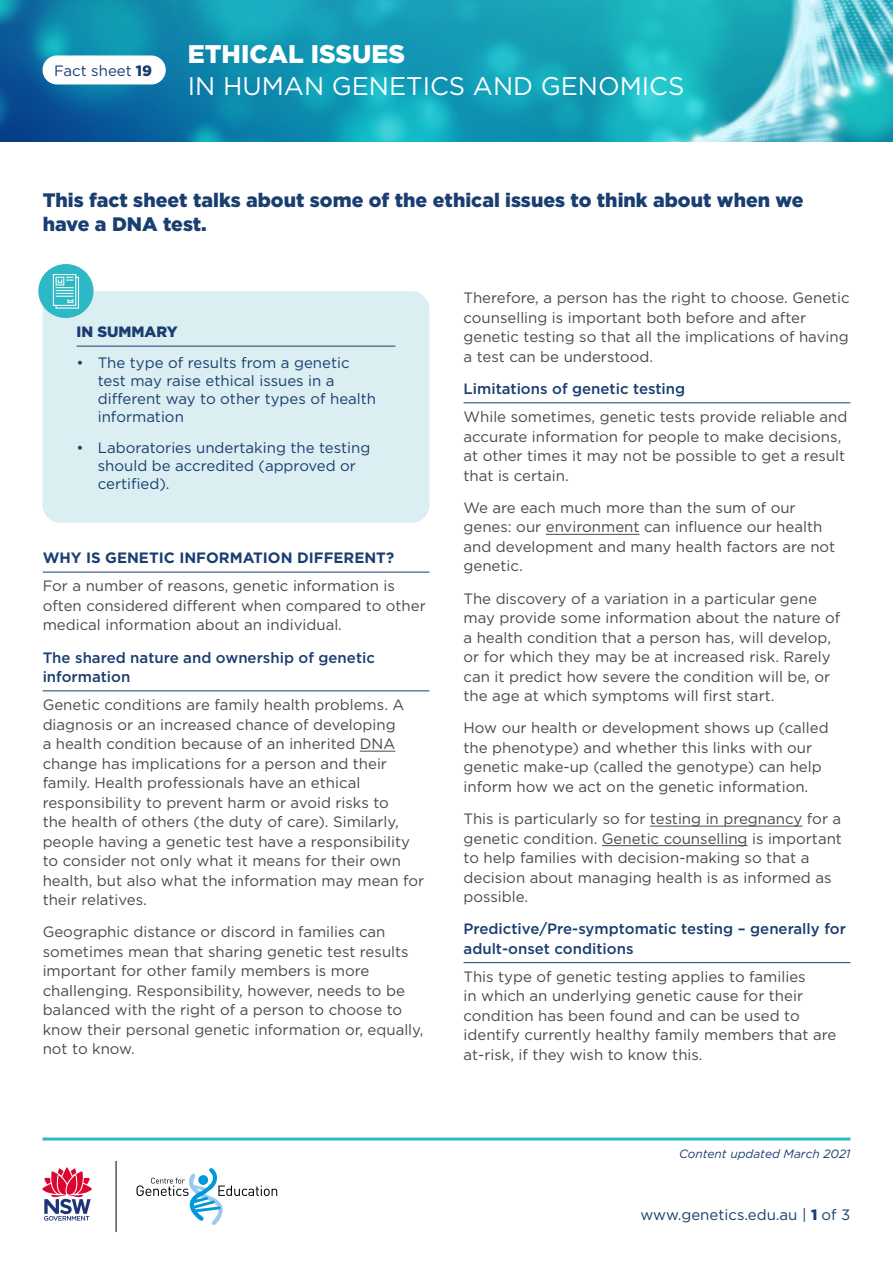
<style>
.page{position:relative;width:893px;height:1263px;background:#fff}
.page>*{position:absolute;margin:0;border:0;box-sizing:border-box;transform-origin:0 0}
.t1{font:25.5px "Gotham";color:#fff}
.t2{font:900 25.5px "Gotham";color:#fff}
.t3{font:900 19.5px/24px "Gotham";color:#1a3e70}
.t4{font:15px/19.5px "Gotham";color:#4a4a49}
.t5{font:15px/18px "Gotham";color:#1a3e70}
.t6{font:500 15px/19.5px "Gotham";color:#1a3e70}
.t7{font:700 15px "Gotham";color:#1a3e70}
.t8{font:900 15px "Gotham";color:#1a3e70}
.t9{font:italic 12px "Gotham";color:#1a3e70}
.s1{font-weight:900}
</style>
<div class="page">
<div style="left:43px;top:291px;width:386px;height:232px;background:#dbeef2;border-radius:18px"></div>
<hr style="left:77px;top:346px;width:318px;height:1px;background:#1a3e70">
<div style="left:38px;top:264px;width:56px;height:54px;background:#2db8c5;border-radius:50%"></div>
<svg style="left:52px;top:274px;width:27px;height:35px"></svg>
<img style="left:0;top:0;width:893px;height:141px">
<div style="left:43px;top:55px;width:123px;height:29px;background:#fff;border-radius:15px"></div>
<svg style="left:137px;top:1168px;width:140px;height:57px"></svg>
<hr style="left:116px;top:1161px;width:1px;height:71px;background:#000">
<hr style="left:43px;top:572px;width:386px;height:1px;background:#1a3e70">
<hr style="left:43px;top:691px;width:386px;height:1px;background:#1a3e70">
<hr style="left:360px;top:751px;width:35px;height:1px;background:#4a4a49">
<hr style="left:464px;top:402px;width:386px;height:1px;background:#1a3e70">
<hr style="left:546px;top:534px;width:93px;height:1px;background:#4a4a49">
<hr style="left:650px;top:826px;width:152px;height:1px;background:#4a4a49">
<hr style="left:602px;top:845px;width:146px;height:1px;background:#4a4a49">
<hr style="left:464px;top:962px;width:386px;height:1px;background:#1a3e70">
<hr style="left:43px;top:1137px;width:807px;height:3px;background:#2db8c5">
<svg style="left:42px;top:1167px;width:50px;height:53px"></svg>
<p class="t5" style="left:54px;top:62px;width:100px">Fact sheet <span class="s1">19</span></p>
<h1 class="t2" style="left:188px;top:36px;width:219px">ETHICAL ISSUES</h1>
<h1 class="t1" style="left:188px;top:72px;width:498px">IN HUMAN GENETICS AND GENOMICS</h1>
<h2 class="t3" style="left:43px;top:188px;width:762px">This fact sheet talks about some of the ethical issues to think about when we have a DNA test.</h2>
<p class="t8" style="left:77px;top:322px;width:103px">IN SUMMARY</p>
<p class="t5" style="left:98px;top:354px;width:280px;text-indent:-21px">• The type of results from a genetic test may raise ethical issues in a different way to other types of health information</p>
<p class="t5" style="left:98px;top:438px;width:274px;text-indent:-21px">• Laboratories undertaking the testing should be accredited (approved or certified).</p>
<p class="t7" style="left:43px;top:548px;width:353px">WHY IS GENETIC INFORMATION DIFFERENT?</p>
<p class="t4" style="left:43px;top:576px;width:385px">For a number of reasons, genetic information is often considered different when compared to other medical information about an individual.</p>
<p class="t6" style="left:43px;top:647px;width:334px">The shared nature and ownership of genetic information</p>
<p class="t4" style="left:43px;top:695px;width:383px">Genetic conditions are family health problems. A diagnosis or an increased chance of developing<br>a health condition because of an inherited DNA change has implications for a person and their family. Health professionals have an ethical responsibility to prevent harm or avoid risks to<br>the health of others (the duty of care). Similarly, people having a genetic test have a responsibility to consider not only what it means for their own health, but also what the information may mean for their relatives.</p>
<p class="t4" style="left:43px;top:922px;width:382px">Geographic distance or discord in families can sometimes mean that sharing genetic test results important for other family members is more challenging. Responsibility, however, needs to be balanced with the right of a person to choose to know their personal genetic information or, equally, not to know.</p>
<p class="t4" style="left:464px;top:288px;width:388px">Therefore, a person has the right to choose. Genetic counselling is important both before and after genetic testing so that all the implications of having a test can be understood.</p>
<p class="t6" style="left:464px;top:379px;width:223px">Limitations of genetic testing</p>
<p class="t4" style="left:464px;top:407px;width:385px">While sometimes, genetic tests provide reliable and accurate information for people to make decisions, at other times it may not be possible to get a result that is certain.</p>
<p class="t4" style="left:464px;top:498px;width:373px">We are each much more than the sum of our genes: our environment can influence our health and development and many health factors are not genetic.</p>
<p class="t4" style="left:464px;top:588px;width:378px">The discovery of a variation in a particular gene may provide some information about the nature of a health condition that a person has, will develop, or for which they may be at increased risk. Rarely can it predict how severe the condition will be, or the age at which symptoms will first start.</p>
<p class="t4" style="left:464px;top:718px;width:367px">How our health or development shows up (called the phenotype) and whether this links with our genetic make-up (called the genotype) can help inform how we act on the genetic information.</p>
<p class="t4" style="left:464px;top:809px;width:380px">This is particularly so for testing in pregnancy for a genetic condition. Genetic counselling is important to help families with decision-making so that a decision about managing health is as informed as possible.</p>
<p class="t6" style="left:464px;top:919px;width:384px">Predictive/Pre-symptomatic testing – generally for adult-onset conditions</p>
<p class="t4" style="left:464px;top:967px;width:374px">This type of genetic testing applies to families<br>in which an underlying genetic cause for their condition has been found and can be used to identify currently healthy family members that are at-risk, if they wish to know this.</p>
<p class="t9" style="left:679px;top:1146px;width:173px">Content updated March 2021</p>
<p class="t5" style="left:640px;top:1206px;width:211px">www.genetics.edu.au | <span class="s1">1</span> of 3</p>
</div>
